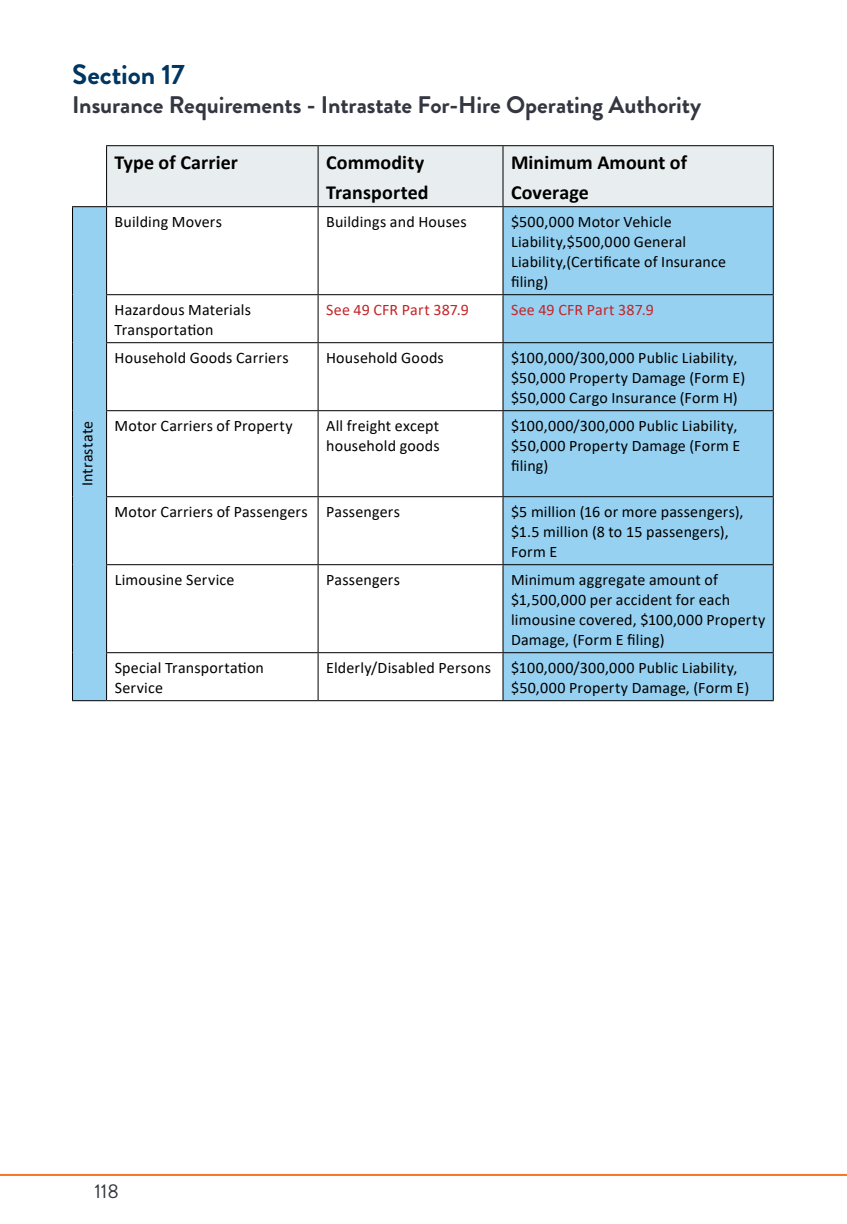
<style>
.page{position:relative;width:847px;height:1224px;background:#fff}
.page>*{position:absolute;margin:0;border:0;box-sizing:border-box;transform-origin:0 0}
.Section_Title{font:700 28px "Brandon Grotesque";letter-spacing:-.005em;color:#003660}
.Section_Title-2{font:700 24px "Brandon Grotesque";letter-spacing:-.005em;color:#343741}
.Cell_Header_1{font:700 20px/30px "Calibri";letter-spacing:.005em;color:#000}
.t1{font:20px "Brandon Grotesque";color:#343741}
.Cell_Paragraph{font:16px/20px "Calibri";letter-spacing:.01em;color:#000}
.Cell_Paragraph-2{font:16px "Calibri";letter-spacing:.01em;color:#c42528}
</style>
<div class="page">
<hr style="left:0;top:1174px;width:847px;height:2px;background:#f47721">
<div style="left:107px;top:146px;width:666px;height:60px;background:#e8eeef"></div>
<svg style="left:73px;top:207px;width:700px;height:493px"></svg>
<hr style="left:106px;top:145px;width:212px;height:1px;background:#000">
<hr style="left:106px;top:146px;width:1px;height:60px;background:#000">
<hr style="left:318px;top:145px;width:185px;height:1px;background:#000">
<hr style="left:318px;top:146px;width:1px;height:60px;background:#000">
<hr style="left:503px;top:145px;width:271px;height:1px;background:#000">
<hr style="left:502px;top:146px;width:1px;height:60px;background:#000">
<hr style="left:773px;top:146px;width:1px;height:60px;background:#000">
<hr style="left:72px;top:206px;width:35px;height:1px;background:#000">
<hr style="left:107px;top:206px;width:211px;height:1px;background:#000">
<hr style="left:318px;top:206px;width:185px;height:1px;background:#000">
<hr style="left:318px;top:207px;width:1px;height:87px;background:#000">
<hr style="left:503px;top:206px;width:271px;height:1px;background:#000">
<hr style="left:106px;top:294px;width:212px;height:1px;background:#000">
<hr style="left:318px;top:294px;width:185px;height:1px;background:#000">
<hr style="left:318px;top:295px;width:1px;height:47px;background:#000">
<hr style="left:106px;top:342px;width:212px;height:1px;background:#000">
<hr style="left:318px;top:342px;width:185px;height:1px;background:#000">
<hr style="left:318px;top:343px;width:1px;height:67px;background:#000">
<hr style="left:106px;top:410px;width:212px;height:1px;background:#000">
<hr style="left:318px;top:410px;width:185px;height:1px;background:#000">
<hr style="left:318px;top:411px;width:1px;height:85px;background:#000">
<hr style="left:106px;top:496px;width:212px;height:1px;background:#000">
<hr style="left:318px;top:496px;width:185px;height:1px;background:#000">
<hr style="left:318px;top:497px;width:1px;height:67px;background:#000">
<hr style="left:106px;top:564px;width:212px;height:1px;background:#000">
<hr style="left:318px;top:564px;width:185px;height:1px;background:#000">
<hr style="left:318px;top:565px;width:1px;height:87px;background:#000">
<hr style="left:106px;top:652px;width:212px;height:1px;background:#000">
<hr style="left:318px;top:652px;width:185px;height:1px;background:#000">
<hr style="left:318px;top:653px;width:1px;height:47px;background:#000">
<hr style="left:72px;top:207px;width:1px;height:88px;background:#000">
<hr style="left:72px;top:295px;width:1px;height:48px;background:#000">
<hr style="left:72px;top:343px;width:1px;height:68px;background:#000">
<hr style="left:72px;top:411px;width:1px;height:86px;background:#000">
<hr style="left:72px;top:497px;width:1px;height:68px;background:#000">
<hr style="left:72px;top:565px;width:1px;height:88px;background:#000">
<hr style="left:72px;top:653px;width:1px;height:47px;background:#000">
<hr style="left:72px;top:700px;width:35px;height:1px;background:#000">
<hr style="left:106px;top:207px;width:1px;height:87px;background:#000">
<hr style="left:106px;top:295px;width:1px;height:47px;background:#000">
<hr style="left:106px;top:343px;width:1px;height:67px;background:#000">
<hr style="left:106px;top:411px;width:1px;height:85px;background:#000">
<hr style="left:106px;top:497px;width:1px;height:67px;background:#000">
<hr style="left:106px;top:565px;width:1px;height:87px;background:#000">
<hr style="left:106px;top:653px;width:1px;height:47px;background:#000">
<hr style="left:107px;top:700px;width:211px;height:1px;background:#000">
<hr style="left:318px;top:700px;width:185px;height:1px;background:#000">
<hr style="left:502px;top:207px;width:1px;height:87px;background:#000">
<hr style="left:773px;top:207px;width:1px;height:87px;background:#000">
<hr style="left:503px;top:294px;width:271px;height:1px;background:#000">
<hr style="left:502px;top:295px;width:1px;height:47px;background:#000">
<hr style="left:773px;top:295px;width:1px;height:47px;background:#000">
<hr style="left:503px;top:342px;width:271px;height:1px;background:#000">
<hr style="left:502px;top:343px;width:1px;height:67px;background:#000">
<hr style="left:773px;top:343px;width:1px;height:67px;background:#000">
<hr style="left:503px;top:410px;width:271px;height:1px;background:#000">
<hr style="left:502px;top:411px;width:1px;height:85px;background:#000">
<hr style="left:773px;top:411px;width:1px;height:85px;background:#000">
<hr style="left:503px;top:496px;width:271px;height:1px;background:#000">
<hr style="left:502px;top:497px;width:1px;height:67px;background:#000">
<hr style="left:773px;top:497px;width:1px;height:67px;background:#000">
<hr style="left:503px;top:564px;width:271px;height:1px;background:#000">
<hr style="left:502px;top:565px;width:1px;height:87px;background:#000">
<hr style="left:773px;top:565px;width:1px;height:87px;background:#000">
<hr style="left:503px;top:652px;width:271px;height:1px;background:#000">
<hr style="left:502px;top:653px;width:1px;height:47px;background:#000">
<hr style="left:773px;top:653px;width:1px;height:47px;background:#000">
<hr style="left:503px;top:700px;width:271px;height:1px;background:#000">
<h2 class="Section_Title" style="left:72px;top:55px;width:114px">Section 17</h2>
<h2 class="Section_Title-2" style="left:72px;top:88px;width:631px">Insurance Requirements - Intrastate For-Hire Operating Authority</h2>
<p class="Cell_Header_1" style="left:115px;top:147px;width:125px">Type of Carrier</p>
<p class="Cell_Header_1" style="left:326px;top:147px;width:104px">Commodity<br>Transported</p>
<p class="Cell_Header_1" style="left:511px;top:147px;width:178px">Minimum Amount of<br>Coverage</p>
<p class="Cell_Paragraph" style="left:77px;top:486px;width:67px;rotate:-90deg">Intrastate</p>
<p class="Cell_Paragraph" style="left:115px;top:211px;width:109px">Building Movers</p>
<p class="Cell_Paragraph" style="left:326px;top:211px;width:142px">Buildings and Houses</p>
<p class="Cell_Paragraph" style="left:511px;top:211px;width:217px">$500,000 Motor Vehicle<br>Liability,$500,000 General<br>Liability,(Certificate of Insurance filing)</p>
<p class="Cell_Paragraph" style="left:115px;top:299px;width:138px">Hazardous Materials<br>Transportation</p>
<p class="Cell_Paragraph-2" style="left:326px;top:298px;width:144px">See 49 CFR Part 387.9</p>
<p class="Cell_Paragraph-2" style="left:511px;top:298px;width:144px">See 49 CFR Part 387.9</p>
<p class="Cell_Paragraph" style="left:115px;top:347px;width:175px">Household Goods Carriers</p>
<p class="Cell_Paragraph" style="left:326px;top:347px;width:119px">Household Goods</p>
<p class="Cell_Paragraph" style="left:511px;top:347px;width:236px">$100,000/300,000 Public Liability, $50,000 Property Damage (Form E) $50,000 Cargo Insurance (Form H)</p>
<p class="Cell_Paragraph" style="left:115px;top:415px;width:180px">Motor Carriers of Property</p>
<p class="Cell_Paragraph" style="left:326px;top:415px;width:115px">All freight except household goods</p>
<p class="Cell_Paragraph" style="left:511px;top:415px;width:231px">$100,000/300,000 Public Liability, $50,000 Property Damage (Form E filing)</p>
<p class="Cell_Paragraph" style="left:115px;top:501px;width:194px">Motor Carriers of Passengers</p>
<p class="Cell_Paragraph" style="left:326px;top:501px;width:75px">Passengers</p>
<p class="Cell_Paragraph" style="left:511px;top:501px;width:234px">$5 million (16 or more passengers), $1.5 million (8 to 15 passengers),<br>Form E</p>
<p class="Cell_Paragraph" style="left:115px;top:569px;width:121px">Limousine Service</p>
<p class="Cell_Paragraph" style="left:326px;top:569px;width:75px">Passengers</p>
<p class="Cell_Paragraph" style="left:511px;top:569px;width:256px">Minimum aggregate amount of $1,500,000 per accident for each limousine covered, $100,000 Property<br>Damage, (Form E filing)</p>
<p class="Cell_Paragraph" style="left:115px;top:657px;width:151px">Special Transportation<br>Service</p>
<p class="Cell_Paragraph" style="left:326px;top:657px;width:166px">Elderly/Disabled Persons</p>
<p class="Cell_Paragraph" style="left:511px;top:657px;width:240px">$100,000/300,000 Public Liability, $50,000 Property Damage, (Form E)</p>
<p class="t1" style="left:94px;top:1177px;width:26px">118</p>
</div>
